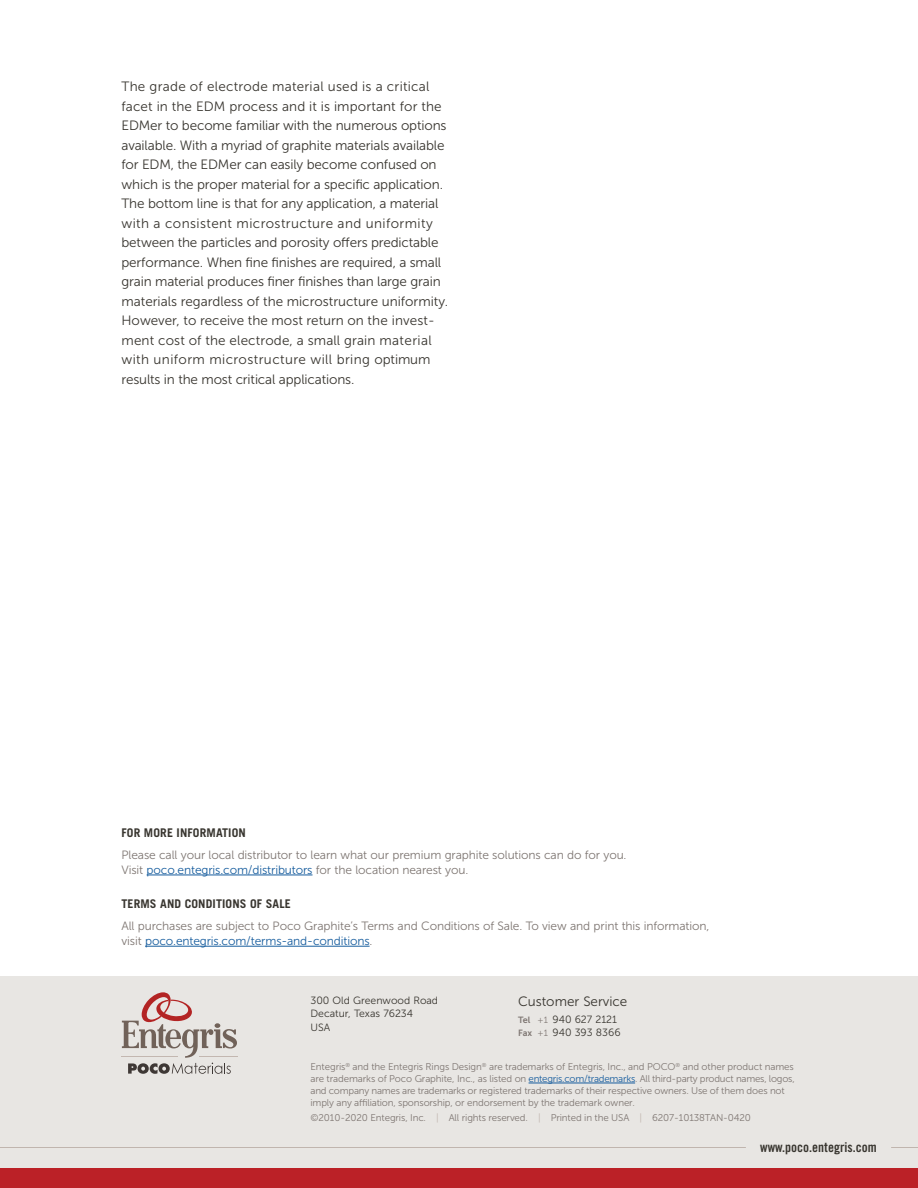
<style>
.page{position:relative;width:918px;height:1188px;background:#fff}
.page>*{position:absolute;margin:0;border:0;box-sizing:border-box;transform-origin:0 0}
.t1{font:13.5px/19.5px "Museo Sans 300";letter-spacing:-.01em;color:#38352f}
.t2{font:13.5px "Trade Gothic LT Std Bd Cn 20";color:#38352f}
.t3{font:12px/15px "Museo Sans 300";letter-spacing:-.01em;color:#7e7672}
.t4{font:700 12px "Trade Gothic LT Std";letter-spacing:.01em;color:#38352f}
.t5{font:10.5px/13.5px "Museo Sans 300";color:#38352f}
.t6{font:9.75px/12px "Museo Sans 300";letter-spacing:-.01em;color:#7e7672}
.s1{color:#175d9e}
.s2{font-family:"Museo Sans 700";font-size:9px;color:#7e7672}
.s3{font-size:9px;color:#7e7672}
.s4{color:#c0b5ae}
</style>
<div class="page">
<hr style="left:147px;top:875px;width:166px;height:1px;background:#175d9e">
<hr style="left:145px;top:946px;width:225px;height:1px;background:#175d9e">
<div style="left:0;top:976px;width:918px;height:212px;background:#e8e6e3"></div>
<div style="left:0;top:1168px;width:918px;height:20px;background:#bb2127"></div>
<svg style="left:891px;top:1147px;width:27px;height:1px"></svg>
<hr style="left:0;top:1147px;width:746px;height:1px;background:#c0b5ae">
<svg style="left:122px;top:992px;width:115px;height:82px"></svg>
<hr style="left:121px;top:1056px;width:56px;height:1px;background:#c3b7b0">
<hr style="left:199px;top:1056px;width:39px;height:1px;background:#c3b7b0">
<hr style="left:529px;top:1083px;width:106px;height:1px;background:#175d9e">
<p class="t1" style="left:122px;top:77px;width:328px">The grade of electrode material used is a critical facet in the EDM process and it is important for the EDMer to become familiar with the numerous options available. With a myriad of graphite materials available for EDM, the EDMer can easily become confused on which is the proper material for a specific application.<br>The bottom line is that for any application, a material with a consistent microstructure and uniformity between the particles and porosity offers predictable performance. When fine finishes are required, a small grain material produces finer finishes than large grain materials regardless of the microstructure uniformity.<br>However, to receive the most return on the invest&shy;ment cost of the electrode, a small grain material with uniform microstructure will bring optimum results in the most critical applications.</p>
<p class="t4" style="left:122px;top:825px;width:126px">FOR MORE INFORMATION</p>
<p class="t3" style="left:122px;top:847px;width:507px">Please call your local distributor to learn what our premium graphite solutions can do for you.<br>Visit <span class="s1">poco.entegris.com/distributors</span> for the location nearest you.</p>
<p class="t4" style="left:122px;top:897px;width:171px">TERMS AND CONDITIONS OF SALE</p>
<p class="t3" style="left:122px;top:918px;width:589px">All purchases are subject to Poco Graphite’s Terms and Conditions of Sale. To view and print this information, visit <span class="s1">poco.entegris.com/terms-and-conditions</span>.</p>
<p class="t5" style="left:310px;top:994px;width:129px">300 Old Greenwood Road<br>Decatur, Texas 76234<br>USA</p>
<p class="t1" style="left:518px;top:992px;width:111px">Customer Service</p>
<p class="t5" style="left:518px;top:1012px;width:104px"><span class="s2">Tel</span> <span class="s3">+1</span> 940 627 2121<br><span class="s2">Fax</span> <span class="s3">+1</span> 940 393 8366</p>
<p class="t6" style="left:310px;top:1061px;width:486px">Entegris<sup>®</sup> and the Entegris Rings Design<sup>®</sup> are trademarks of Entegris, Inc., and POCO<sup>®</sup> and other product names are trademarks of Poco Graphite, Inc., as listed on <span class="s1">entegris.com/trademarks</span>. All third-party product names, logos, and company names are trademarks or registered trademarks of their respective owners. Use of them does not imply any affiliation, sponsorship, or endorsement by the trademark owner.</p>
<p class="t6" style="left:310px;top:1112px;width:442px">©2010-2020 Entegris, Inc. <span class="s4">|</span> All rights reserved. <span class="s4">|</span> Printed in the USA <span class="s4">|</span> 6207-10138TAN-0420</p>
<p class="t2" style="left:760px;top:1139px;width:118px">www.poco.entegris.com</p>
</div>
